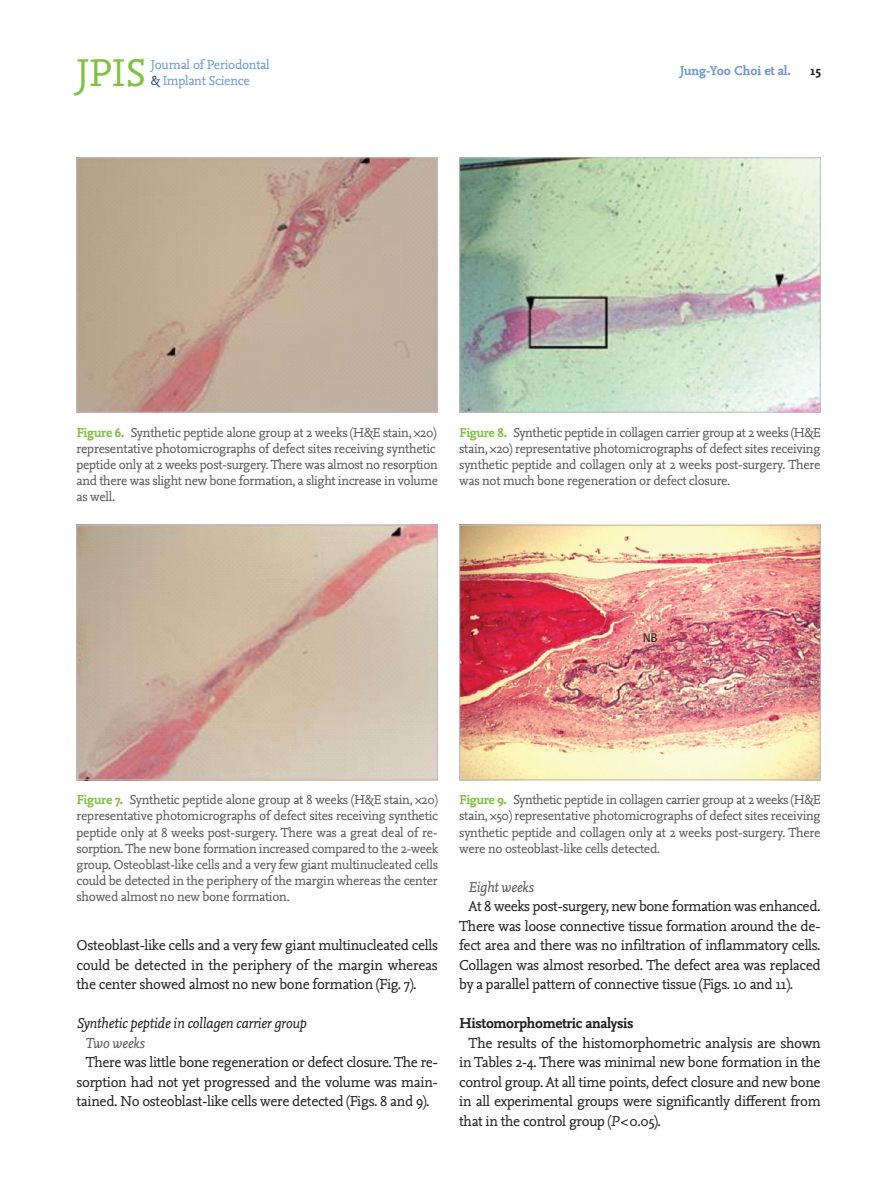
<style>
.page{position:relative;width:893px;height:1191px;background:#fff}
.page>*{position:absolute;margin:0;border:0;box-sizing:border-box;transform-origin:0 0}
.t1{font:40.5px "Nexus Mix";color:#7fc241}
.t2{font:15px/19.5px "Nexus Mix";letter-spacing:-.02em;color:#231f20;text-align:justify}
.t3{font:italic 15px "Nexus Mix";letter-spacing:-.02em;color:#231f20}
.t4{font:700 15px "Nexus Mix";letter-spacing:-.02em;color:#231f20}
.t5{font:italic 15px "Nexus Mix";letter-spacing:-.02em;color:#57585a}
.t6{font:13.5px/16.2px "Nexus Mix";letter-spacing:-.02em;color:#57585a;text-align:justify}
.t7{font:13.5px "Nexus Mix";letter-spacing:-.02em;color:#6b99d0}
.t8{font:700 13.5px "Nexus Mix";letter-spacing:-.01em;color:#6b99d0}
.t9{font:700 13.5px "Nexus Mix";color:#231f20}
.t10{font:condensed 12px "Univers LT Std";color:#231f20}
.s1{color:#253f8e}
.s2{font-weight:700;color:#7fc241}
.s3{font-style:italic}
</style>
<div class="page">
<img style="left:79px;top:527px;width:357px;height:251px">
<div style="left:77px;top:525px;width:361px;height:255px;border:1px solid #bcbdc0"></div>
<img style="left:79px;top:159px;width:357px;height:251px">
<div style="left:77px;top:157px;width:361px;height:255px;border:1px solid #bcbdc0"></div>
<img style="left:461px;top:527px;width:358px;height:251px">
<div style="left:459px;top:525px;width:362px;height:255px;border:1px solid #bcbdc0"></div>
<img style="left:461px;top:159px;width:358px;height:251px">
<div style="left:459px;top:157px;width:362px;height:255px;border:1px solid #bcbdc0"></div>
<h1 class="t1" style="left:77px;top:47px;width:71px">JPIS</h1>
<p class="t7" style="left:151px;top:56px;width:120px">Journal of Periodontal</p>
<p class="t7" style="left:151px;top:72px;width:100px"><span class="s1">&amp;</span> Implant Science</p>
<p class="t8" style="left:680px;top:62px;width:113px">Jung-Yoo Choi et al.</p>
<p class="t9" style="left:810px;top:62px;width:12px">15</p>
<p class="t6" style="left:77px;top:424px;width:363px;text-align:left"><span class="s2">Figure 6.</span> Synthetic peptide alone group at 2 weeks (H&amp;E stain, ×20) representative photomicrographs of defect sites receiving synthetic peptide only at 2 weeks post-surgery. There was almost no resorption and there was slight new bone formation, a slight increase in volume as well.</p>
<p class="t6" style="left:459px;top:424px;width:363px"><span class="s2">Figure 8.</span> Synthetic peptide in collagen carrier group at 2 weeks (H&amp;E stain, ×20) representative photomicrographs of defect sites receiving synthetic peptide and collagen only at 2 weeks post-surgery. There was not much bone regeneration or defect closure.</p>
<p class="t10" style="left:643px;top:630px;width:17px">NB</p>
<p class="t6" style="left:77px;top:791px;width:363px"><span class="s2">Figure 7.</span> Synthetic peptide alone group at 8 weeks (H&amp;E stain, ×20) representative photomicrographs of defect sites receiving synthetic peptide only at 8 weeks post-surgery. There was a great deal of re&shy;sorption. The new bone formation increased compared to the 2-week group. Osteoblast-like cells and a very few giant multinucleated cells could be detected in the periphery of the margin whereas the center showed almost no new bone formation.</p>
<p class="t2" style="left:77px;top:935px;width:363px">Osteoblast-like cells and a very few giant multinucleated cells could be detected in the periphery of the margin whereas the center showed almost no new bone formation (Fig. 7).</p>
<p class="t3" style="left:77px;top:1013px;width:232px">Synthetic peptide in collagen carrier group</p>
<p class="t5" style="left:86px;top:1033px;width:61px">Two weeks</p>
<p class="t2" style="left:77px;top:1052px;width:363px;text-indent:9px">There was little bone regeneration or defect closure. The re&shy;sorption had not yet progressed and the volume was main&shy;tained. No osteoblast-like cells were detected (Figs. 8 and 9).</p>
<p class="t6" style="left:459px;top:791px;width:363px"><span class="s2">Figure 9.</span> Synthetic peptide in collagen carrier group at 2 weeks (H&amp;E stain, ×50) representative photomicrographs of defect sites receiving synthetic peptide and collagen only at 2 weeks post-surgery. There were no osteoblast-like cells detected.</p>
<p class="t5" style="left:469px;top:877px;width:67px">Eight weeks</p>
<p class="t2" style="left:459px;top:896px;width:363px;text-indent:9px">At 8 weeks post-surgery, new bone formation was enhanced.<br>There was loose connective tissue formation around the de&shy;fect area and there was no infiltration of inflammatory cells.<br>Collagen was almost resorbed. The defect area was replaced by a parallel pattern of connective tissue (Figs. 10 and 11).</p>
<p class="t4" style="left:459px;top:1013px;width:176px">Histomorphometric analysis</p>
<p class="t2" style="left:459px;top:1032px;width:363px;text-indent:9px">The results of the histomorphometric analysis are shown in Tables 2-4. There was minimal new bone formation in the control group. At all time points, defect closure and new bone in all experimental groups were significantly different from that in the control group (<span class="s3">P</span>&lt;0.05).</p>
</div>
